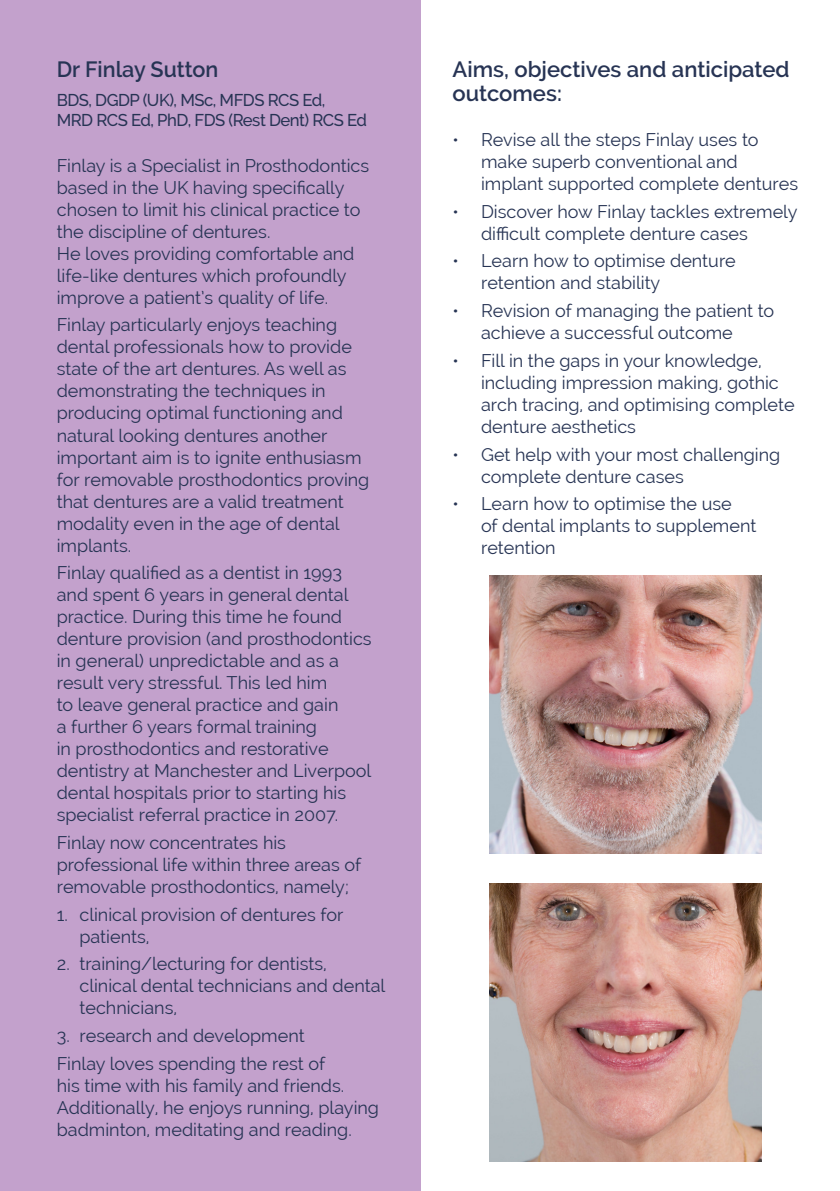
<style>
.page{position:relative;width:840px;height:1191px;background:#fff}
.page>*{position:absolute;margin:0;border:0;box-sizing:border-box;transform-origin:0 0}
.t1{font:600 22px/24px "Raleway";color:#273454}
.t2{font:18px/22px "Raleway";color:#273454}
.t3{font:500 17px/20px "Raleway";letter-spacing:-.03em;color:#273454}
</style>
<div class="page">
<div style="left:0;top:0;width:420px;height:1191px;background:#c3a1cc"></div>
<img style="left:489px;top:575px;width:272px;height:278px">
<img style="left:489px;top:883px;width:272px;height:278px">
<p class="t1" style="left:57px;top:58px;width:163px">Dr Finlay Sutton</p>
<p class="t3" style="left:57px;top:90px;width:311px">BDS, DGDP (UK), MSc, MFDS RCS Ed,<br>MRD RCS Ed, PhD, FDS (Rest Dent) RCS Ed</p>
<p class="t2" style="left:57px;top:154px;width:314px">Finlay is a Specialist in Prosthodontics based in the UK having specifically chosen to limit his clinical practice to the discipline of dentures.<br>He loves providing comfortable and life-like dentures which profoundly improve a patient’s quality of life.</p>
<p class="t2" style="left:57px;top:314px;width:314px">Finlay particularly enjoys teaching dental professionals how to provide state of the art dentures. As well as demonstrating the techniques in producing optimal functioning and natural looking dentures another important aim is to ignite enthusiasm for removable prosthodontics proving that dentures are a valid treatment modality even in the age of dental implants.</p>
<p class="t2" style="left:57px;top:562px;width:316px">Finlay qualified as a dentist in 1993 and spent 6 years in general dental practice. During this time he found denture provision (and prosthodontics in general) unpredictable and as a result very stressful. This led him<br>to leave general practice and gain<br>a further 6 years formal training<br>in prosthodontics and restorative dentistry at Manchester and Liverpool dental hospitals prior to starting his specialist referral practice in 2007.</p>
<p class="t2" style="left:57px;top:831px;width:306px">Finlay now concentrates his professional life within three areas of removable prosthodontics, namely;</p>
<p class="t2" style="left:79px;top:903px;width:265px;text-indent:-23px">1. clinical provision of dentures for patients,</p>
<p class="t2" style="left:79px;top:953px;width:307px;text-indent:-23px">2. training/lecturing for dentists, clinical dental technicians and dental technicians,</p>
<p class="t2" style="left:57px;top:1021px;width:270px;line-height:27.6px">3. research and development<br>Finlay loves spending the rest of</p>
<p class="t2" style="left:57px;top:1074px;width:323px">his time with his family and friends.<br>Additionally, he enjoys running, playing badminton, meditating and reading.</p>
<p class="t1" style="left:452px;top:58px;width:338px">Aims, objectives and anticipated outcomes:</p>
<p class="t2" style="left:480px;top:129px;width:318px;text-indent:-28px">• Revise all the steps Finlay uses to make superb conventional and implant supported complete dentures</p>
<p class="t2" style="left:480px;top:200px;width:318px;text-indent:-28px">• Discover how Finlay tackles extremely difficult complete denture cases</p>
<p class="t2" style="left:480px;top:250px;width:256px;text-indent:-28px">• Learn how to optimise denture retention and stability</p>
<p class="t2" style="left:480px;top:300px;width:294px;text-indent:-28px">• Revision of managing the patient to achieve a successful outcome</p>
<p class="t2" style="left:480px;top:349px;width:315px;text-indent:-28px">• Fill in the gaps in your knowledge, including impression making, gothic arch tracing, and optimising complete denture aesthetics</p>
<p class="t2" style="left:480px;top:443px;width:300px;text-indent:-28px">• Get help with your most challenging complete denture cases</p>
<p class="t2" style="left:480px;top:493px;width:277px;text-indent:-28px">• Learn how to optimise the use<br>of dental implants to supplement retention</p>
</div>
